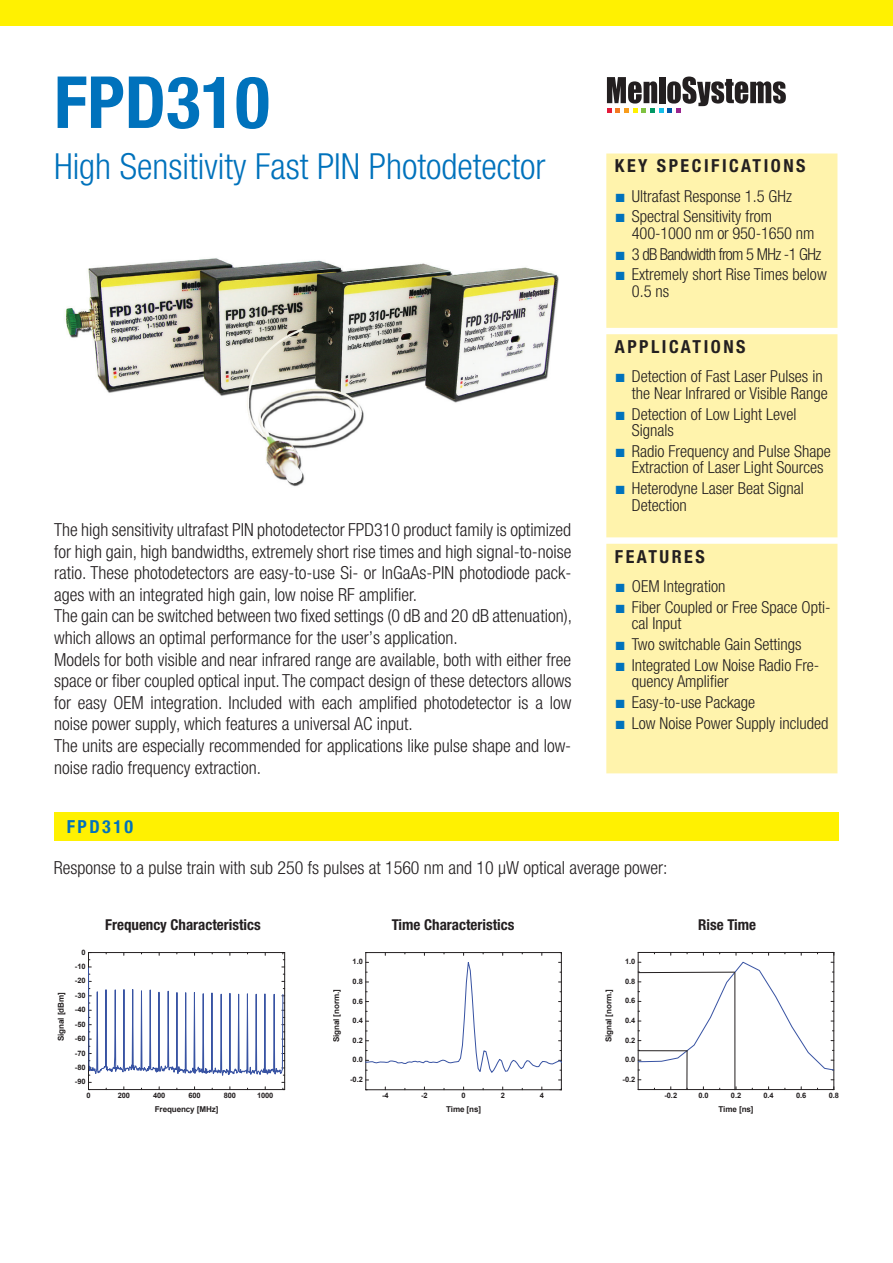
<style>
.page{position:relative;width:893px;height:1263px;background:#fff}
.page>*{position:absolute;margin:0;border:0;box-sizing:border-box;transform-origin:0 0}
.t1{font:700 condensed 72px "Helvetica Neue LT Pro";color:#0072bc}
.t2{font:300 condensed 36px "Helvetica Neue LT Pro";color:#0072bc}
.t3{font:300 condensed 18px/21.6px "Helvetica Neue LT Pro";color:#231f20}
.t4{font:700 condensed 18px "Helvetica Neue LT Pro";letter-spacing:.14em;color:#231f20}
.t5{font:700 condensed 18px "Helvetica Neue LT Pro";letter-spacing:.14em;color:#0072bc}
.t6{font:300 condensed 16.5px/16.5px "Helvetica Neue LT Pro";color:#231f20}
.t7{font:300 condensed 16.5px "Helvetica Neue LT Pro";letter-spacing:-.04em;color:#231f20}
.t8{font:700 condensed 15px "Helvetica Neue LT Pro";color:#231f20}
.t9{font:700 8.1px "Arial";letter-spacing:-.015em;color:#231f20}
.t10{font:700 7.5px "Arial";letter-spacing:-.015em;color:#231f20}
.s1{font-family:"Times New Roman";font-weight:400;font-stretch:normal;font-size:18px;color:#0072bc}
</style>
<div class="page">
<hr style="left:88px;top:1089px;width:197px;height:1px;background:#231f20">
<hr style="left:88px;top:952px;width:1px;height:137px;background:#231f20">
<hr style="left:88px;top:952px;width:197px;height:1px;background:#231f20">
<hr style="left:284px;top:952px;width:1px;height:137px;background:#231f20">
<svg style="left:88px;top:966px;width:197px;height:110px"></svg>
<div style="left:0;top:0;width:893px;height:26px;background:#fff101"></div>
<img style="left:66px;top:258px;width:493px;height:229px">
<svg style="left:607px;top:77px;width:179px;height:36px"></svg>
<div style="left:606px;top:153px;width:231px;height:620px;background:#fff3ac"></div>
<div style="left:54px;top:812px;width:785px;height:28px;background:#fff101"></div>
<hr style="left:638px;top:1089px;width:196px;height:1px;background:#231f20">
<hr style="left:638px;top:952px;width:1px;height:137px;background:#231f20">
<hr style="left:638px;top:952px;width:196px;height:1px;background:#231f20">
<hr style="left:833px;top:952px;width:1px;height:137px;background:#231f20">
<svg style="left:638px;top:962px;width:196px;height:110px"></svg>
<hr style="left:687px;top:1051px;width:1px;height:38px;background:#231f20">
<hr style="left:639px;top:1050px;width:48px;height:1px;background:#231f20">
<hr style="left:735px;top:973px;width:1px;height:117px;background:#231f20">
<hr style="left:639px;top:972px;width:96px;height:1px;background:#231f20">
<hr style="left:366px;top:1089px;width:195px;height:1px;background:#231f20">
<hr style="left:365px;top:952px;width:1px;height:138px;background:#231f20">
<hr style="left:366px;top:952px;width:195px;height:1px;background:#231f20">
<hr style="left:561px;top:952px;width:1px;height:138px;background:#231f20">
<svg style="left:366px;top:962px;width:195px;height:111px"></svg>
<h1 class="t1" style="left:54px;top:59px;width:217px">FPD310</h1>
<h2 class="t2" style="left:54px;top:145px;width:493px">High Sensitivity Fast PIN Photodetector</h2>
<p class="t3" style="left:54px;top:519px;width:519px">The high sensitivity ultrafast PIN photodetector FPD310 product family is optimized for high gain, high bandwidths, extremely short rise times and high signal-to-noise ratio. These photodetectors are easy-to-use Si- or InGaAs-PIN photodiode pack&shy;ages with an integrated high gain, low noise RF amplifier.<br>The gain can be switched between two fixed settings (0 dB and 20 dB attenuation), which allows an optimal performance for the user’s application.<br>Models for both visible and near infrared range are available, both with either free space or fiber coupled optical input. The compact design of these detectors allows for easy OEM integration. Included with each amplified photodetector is a low noise power supply, which features a universal AC input.<br>The units are especially recommended for applications like pulse shape and low&shy;noise radio frequency extraction.</p>
<p class="t5" style="left:67px;top:815px;width:68px">FPD310</p>
<p class="t4" style="left:615px;top:155px;width:192px">KEY SPECIFICATIONS</p>
<p class="t6" style="left:615px;top:187px;width:179px"><span class="s1">■</span> Ultrafast Response 1.5 GHz</p>
<p class="t6" style="left:632px;top:208px;width:184px;text-indent:-17px"><span class="s1">■</span> Spectral Sensitivity from<br>400-1000 nm or 950-1650 nm</p>
<p class="t7" style="left:615px;top:244px;width:208px"><span class="s1">■</span> 3 dB Bandwidth from 5 MHz -1 GHz</p>
<p class="t6" style="left:632px;top:266px;width:196px;text-indent:-17px"><span class="s1">■</span> Extremely short Rise Times below<br>0.5 ns</p>
<p class="t4" style="left:615px;top:336px;width:132px">APPLICATIONS</p>
<p class="t6" style="left:632px;top:368px;width:198px;text-indent:-17px"><span class="s1">■</span> Detection of Fast Laser Pulses in the Near Infrared or Visible Range</p>
<p class="t6" style="left:632px;top:405px;width:166px;text-indent:-17px"><span class="s1">■</span> Detection of Low Light Level<br>Signals</p>
<p class="t6" style="left:615px;top:443px;width:218px;text-align:center"><span class="s1">■</span> Radio Frequency and Pulse Shape<br>Extraction of Laser Light Sources</p>
<p class="t6" style="left:632px;top:480px;width:173px;text-indent:-17px"><span class="s1">■</span> Heterodyne Laser Beat Signal<br>Detection</p>
<p class="t4" style="left:615px;top:545px;width:91px">FEATURES</p>
<p class="t6" style="left:615px;top:578px;width:112px"><span class="s1">■</span> OEM Integration</p>
<p class="t6" style="left:632px;top:598px;width:200px;text-indent:-17px"><span class="s1">■</span> Fiber Coupled or Free Space Opti&shy;cal Input</p>
<p class="t6" style="left:615px;top:636px;width:188px"><span class="s1">■</span> Two switchable Gain Settings</p>
<p class="t6" style="left:632px;top:656px;width:189px;text-indent:-17px"><span class="s1">■</span> Integrated Low Noise Radio Fre&shy;quency Amplifier</p>
<p class="t6" style="left:615px;top:694px;width:142px"><span class="s1">■</span> Easy-to-use Package</p>
<p class="t6" style="left:615px;top:714px;width:215px"><span class="s1">■</span> Low Noise Power Supply included</p>
<p class="t3" style="left:54px;top:856px;width:615px">Response to a pulse train with sub 250 fs pulses at 1560 nm and 10 µW optical average power:</p>
<p class="t9" style="left:55px;top:1041px;width:50px;rotate:-90deg">Signal [dBm]</p>
<p class="t10" style="left:81px;top:947px;width:6px">0</p>
<p class="t10" style="left:75px;top:961px;width:12px">-10</p>
<p class="t10" style="left:75px;top:975px;width:12px">-20</p>
<p class="t10" style="left:75px;top:990px;width:12px">-30</p>
<p class="t10" style="left:75px;top:1004px;width:12px">-40</p>
<p class="t10" style="left:75px;top:1019px;width:12px">-50</p>
<p class="t10" style="left:75px;top:1033px;width:12px">-60</p>
<p class="t10" style="left:75px;top:1047px;width:12px">-70</p>
<p class="t10" style="left:75px;top:1062px;width:12px">-80</p>
<p class="t10" style="left:75px;top:1076px;width:12px">-90</p>
<p class="t8" style="left:105px;top:916px;width:157px">Frequency Characteristics</p>
<p class="t8" style="left:392px;top:916px;width:124px">Time Characteristics</p>
<p class="t8" style="left:698px;top:916px;width:59px">Rise Time</p>
<p class="t9" style="left:331px;top:1042px;width:55px;rotate:-90deg">Signal [norm.]</p>
<p class="t10" style="left:353px;top:956px;width:12px">1.0</p>
<p class="t10" style="left:353px;top:976px;width:12px">0.8</p>
<p class="t10" style="left:353px;top:996px;width:12px">0.6</p>
<p class="t10" style="left:353px;top:1015px;width:12px">0.4</p>
<p class="t10" style="left:353px;top:1035px;width:12px">0.2</p>
<p class="t10" style="left:353px;top:1054px;width:12px">0.0</p>
<p class="t10" style="left:350px;top:1074px;width:14px">-0.2</p>
<p class="t9" style="left:603px;top:1042px;width:54px;rotate:-90deg">Signal [norm.]</p>
<p class="t10" style="left:625px;top:956px;width:12px">1.0</p>
<p class="t10" style="left:625px;top:976px;width:12px">0.8</p>
<p class="t10" style="left:625px;top:995px;width:12px">0.6</p>
<p class="t10" style="left:625px;top:1015px;width:12px">0.4</p>
<p class="t10" style="left:625px;top:1035px;width:12px">0.2</p>
<p class="t10" style="left:625px;top:1054px;width:12px">0.0</p>
<p class="t10" style="left:623px;top:1074px;width:14px">-0.2</p>
<p class="t10" style="left:86px;top:1090px;width:6px">0</p>
<p class="t10" style="left:118px;top:1090px;width:14px">200</p>
<p class="t10" style="left:153px;top:1090px;width:14px">400</p>
<p class="t10" style="left:188px;top:1090px;width:14px">600</p>
<p class="t10" style="left:224px;top:1090px;width:14px">800</p>
<p class="t10" style="left:257px;top:1090px;width:18px">1000</p>
<p class="t9" style="left:155px;top:1103px;width:65px">Frequency [MHz]</p>
<p class="t10" style="left:382px;top:1090px;width:8px">-4</p>
<p class="t10" style="left:421px;top:1090px;width:8px">-2</p>
<p class="t10" style="left:462px;top:1090px;width:6px">0</p>
<p class="t10" style="left:501px;top:1090px;width:6px">2</p>
<p class="t10" style="left:540px;top:1090px;width:6px">4</p>
<p class="t9" style="left:446px;top:1103px;width:37px">Time [ns]</p>
<p class="t10" style="left:664px;top:1090px;width:14px">-0.2</p>
<p class="t10" style="left:698px;top:1090px;width:12px">0.0</p>
<p class="t10" style="left:731px;top:1090px;width:12px">0.2</p>
<p class="t10" style="left:763px;top:1090px;width:12px">0.4</p>
<p class="t10" style="left:796px;top:1090px;width:12px">0.6</p>
<p class="t10" style="left:829px;top:1090px;width:12px">0.8</p>
<p class="t9" style="left:718px;top:1103px;width:37px">Time [ns]</p>
</div>
